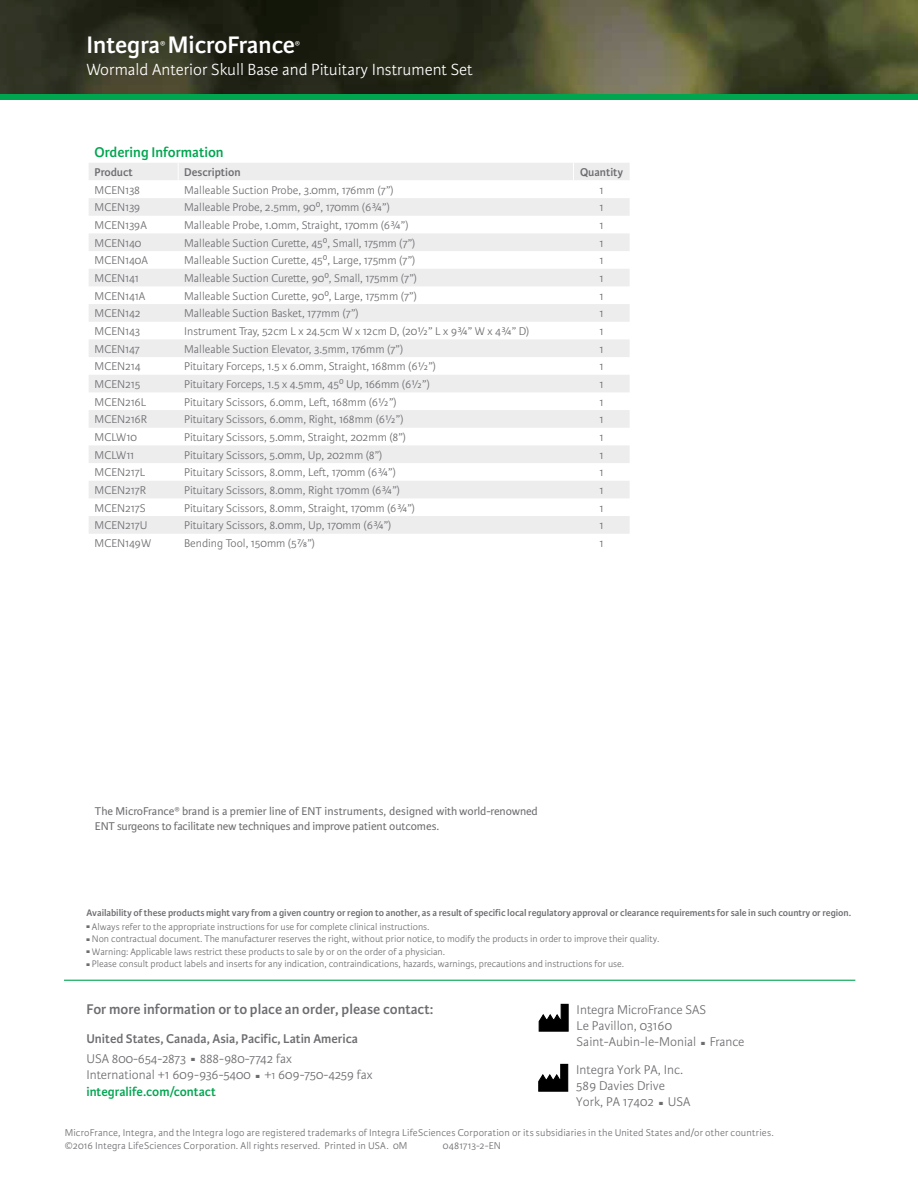
<style>
.page{position:relative;width:918px;height:1188px;background:#fff}
.page>*{position:absolute;margin:0;border:0;box-sizing:border-box;transform-origin:0 0}
.t1{font:600 25.5px "Karmina Sans";color:#fff}
.t2{font:300 17.25px "Karmina Sans";color:#fff}
.t3{font:600 15px "Karmina Sans";color:#6d6d71}
.t4{font:600 15px "Karmina Sans";color:#00a550}
.t5{font:300 13.5px/16.2px "Karmina Sans";color:#6d6d71}
.t6{font:600 13.5px "Karmina Sans";color:#6d6d71}
.t7{font:300 12px "Karmina Sans";color:#6d6d71}
.t8{font:12px/15px "Karmina Sans";letter-spacing:-.01em;color:#6d6d71}
.t9{font:600 12px "Karmina Sans";color:#6d6d71}
.t10{font:300 10.5px/12.6px "Karmina Sans";letter-spacing:.015em;color:#6d6d71}
.t11{font:300 10.2px "Karmina Sans";color:#6d6d71}
.t12{font:600 10.2px "Karmina Sans";letter-spacing:-.005em;color:#6d6d71}
.s1{font-size:12px}
.s2{font-size:11.7px}
.s3{font-weight:600;color:#00a550}
</style>
<div class="page">
<hr style="left:917px;top:0;width:1px;height:1188px;background:#52b847">
<img style="left:0;top:0;width:918px;height:94px">
<div style="left:0;top:94px;width:918px;height:6px;background:#00a550"></div>
<svg style="left:538px;top:1004px;width:31px;height:28px"></svg>
<hr style="left:64px;top:980px;width:791px;height:1px;background:#00a550">
<svg style="left:89px;top:198px;width:541px;height:336px;fill:#eeeeef"></svg>
<div style="left:89px;top:163px;width:541px;height:17px;background:#ededee"></div>
<svg style="left:538px;top:1064px;width:31px;height:28px"></svg>
<h1 class="t1" style="left:86px;top:30px;width:215px">Integra<span class="s1">®</span> MicroFrance<span class="s1">®</span></h1>
<h2 class="t2" style="left:86px;top:60px;width:388px">Wormald Anterior Skull Base and Pituitary Instrument Set</h2>
<p class="t4" style="left:95px;top:143px;width:131px">Ordering Information</p>
<p class="t9" style="left:95px;top:165px;width:40px">Product</p>
<p class="t9" style="left:184px;top:165px;width:58px">Description</p>
<p class="t9" style="left:580px;top:165px;width:44px">Quantity</p>
<p class="t7" style="left:95px;top:183px;width:47px">MCEN138</p>
<p class="t7" style="left:184px;top:183px;width:211px">Malleable Suction Probe, 3.0mm, 176mm (7”)</p>
<p class="t7" style="left:599px;top:183px;width:6px">1</p>
<p class="t7" style="left:95px;top:201px;width:47px">MCEN139</p>
<p class="t7" style="left:184px;top:201px;width:207px">Malleable Probe, 2.5mm, 90⁰, 170mm (6¾”)</p>
<p class="t7" style="left:599px;top:201px;width:6px">1</p>
<p class="t7" style="left:95px;top:219px;width:54px">MCEN139A</p>
<p class="t7" style="left:184px;top:219px;width:226px">Malleable Probe, 1.0mm, Straight, 170mm (6¾”)</p>
<p class="t7" style="left:599px;top:219px;width:6px">1</p>
<p class="t7" style="left:95px;top:236px;width:48px">MCEN140</p>
<p class="t7" style="left:184px;top:236px;width:233px">Malleable Suction Curette, 45⁰, Small, 175mm (7”)</p>
<p class="t7" style="left:599px;top:236px;width:6px">1</p>
<p class="t7" style="left:95px;top:254px;width:55px">MCEN140A</p>
<p class="t7" style="left:184px;top:254px;width:233px">Malleable Suction Curette, 45⁰, Large, 175mm (7”)</p>
<p class="t7" style="left:599px;top:254px;width:6px">1</p>
<p class="t7" style="left:95px;top:272px;width:46px">MCEN141</p>
<p class="t7" style="left:184px;top:272px;width:234px">Malleable Suction Curette, 90⁰, Small, 175mm (7”)</p>
<p class="t7" style="left:599px;top:272px;width:6px">1</p>
<p class="t7" style="left:95px;top:289px;width:52px">MCEN141A</p>
<p class="t7" style="left:184px;top:289px;width:234px">Malleable Suction Curette, 90⁰, Large, 175mm (7”)</p>
<p class="t7" style="left:599px;top:289px;width:6px">1</p>
<p class="t7" style="left:95px;top:307px;width:48px">MCEN142</p>
<p class="t7" style="left:184px;top:307px;width:176px">Malleable Suction Basket, 177mm (7”)</p>
<p class="t7" style="left:599px;top:307px;width:6px">1</p>
<p class="t7" style="left:95px;top:325px;width:47px">MCEN143</p>
<p class="t7" style="left:184px;top:325px;width:347px">Instrument Tray, 52cm L x 24.5cm W x 12cm D, (20½” L x 9¾” W x 4¾” D)</p>
<p class="t7" style="left:599px;top:325px;width:6px">1</p>
<p class="t7" style="left:95px;top:342px;width:47px">MCEN147</p>
<p class="t7" style="left:184px;top:342px;width:221px">Malleable Suction Elevator, 3.5mm, 176mm (7”)</p>
<p class="t7" style="left:599px;top:342px;width:6px">1</p>
<p class="t7" style="left:95px;top:360px;width:48px">MCEN214</p>
<p class="t7" style="left:184px;top:360px;width:253px">Pituitary Forceps, 1.5 x 6.0mm, Straight, 168mm (6½”)</p>
<p class="t7" style="left:599px;top:360px;width:6px">1</p>
<p class="t7" style="left:95px;top:378px;width:47px">MCEN215</p>
<p class="t7" style="left:184px;top:378px;width:247px">Pituitary Forceps, 1.5 x 4.5mm, 45⁰ Up, 166mm (6½”)</p>
<p class="t7" style="left:599px;top:378px;width:6px">1</p>
<p class="t7" style="left:95px;top:395px;width:53px">MCEN216L</p>
<p class="t7" style="left:184px;top:395px;width:214px">Pituitary Scissors, 6.0mm, Left, 168mm (6½”)</p>
<p class="t7" style="left:599px;top:395px;width:6px">1</p>
<p class="t7" style="left:95px;top:413px;width:54px">MCEN216R</p>
<p class="t7" style="left:184px;top:413px;width:221px">Pituitary Scissors, 6.0mm, Right, 168mm (6½”)</p>
<p class="t7" style="left:599px;top:413px;width:6px">1</p>
<p class="t7" style="left:95px;top:431px;width:44px">MCLW10</p>
<p class="t7" style="left:184px;top:431px;width:223px">Pituitary Scissors, 5.0mm, Straight, 202mm (8”)</p>
<p class="t7" style="left:599px;top:431px;width:6px">1</p>
<p class="t7" style="left:95px;top:448px;width:41px">MCLW11</p>
<p class="t7" style="left:184px;top:448px;width:200px">Pituitary Scissors, 5.0mm, Up, 202mm (8”)</p>
<p class="t7" style="left:599px;top:448px;width:6px">1</p>
<p class="t7" style="left:95px;top:466px;width:52px">MCEN217L</p>
<p class="t7" style="left:184px;top:466px;width:213px">Pituitary Scissors, 8.0mm, Left, 170mm (6¾”)</p>
<p class="t7" style="left:599px;top:466px;width:6px">1</p>
<p class="t7" style="left:95px;top:484px;width:53px">MCEN217R</p>
<p class="t7" style="left:184px;top:484px;width:217px">Pituitary Scissors, 8.0mm, Right 170mm (6¾”)</p>
<p class="t7" style="left:599px;top:484px;width:6px">1</p>
<p class="t7" style="left:95px;top:501px;width:53px">MCEN217S</p>
<p class="t7" style="left:184px;top:501px;width:232px">Pituitary Scissors, 8.0mm, Straight, 170mm (6¾”)</p>
<p class="t7" style="left:599px;top:501px;width:6px">1</p>
<p class="t7" style="left:95px;top:519px;width:55px">MCEN217U</p>
<p class="t7" style="left:184px;top:519px;width:209px">Pituitary Scissors, 8.0mm, Up, 170mm (6¾”)</p>
<p class="t7" style="left:599px;top:519px;width:6px">1</p>
<p class="t7" style="left:95px;top:537px;width:58px">MCEN149W</p>
<p class="t7" style="left:184px;top:537px;width:132px">Bending Tool, 150mm (5⅞”)</p>
<p class="t7" style="left:599px;top:537px;width:6px">1</p>
<p class="t8" style="left:95px;top:804px;width:444px">The MicroFrance® brand is a premier line of ENT instruments, designed with world-renowned<br>ENT surgeons to facilitate new techniques and improve patient outcomes.</p>
<p class="t12" style="left:86px;top:907px;width:766px">Availability of these products might vary from a given country or region to another, as a result of specific local regulatory approval or clearance requirements for sale in such country or region.</p>
<p class="t11" style="left:86px;top:921px;width:345px">■ Always refer to the appropriate instructions for use for complete clinical instructions.</p>
<p class="t11" style="left:86px;top:933px;width:575px">■ Non contractual document. The manufacturer reserves the right, without prior notice, to modify the products in order to improve their quality.</p>
<p class="t11" style="left:86px;top:946px;width:360px">■ Warning: Applicable laws restrict these products to sale by or on the order of a physician.</p>
<p class="t11" style="left:86px;top:959px;width:539px">■ Please consult product labels and inserts for any indication, contraindications, hazards, warnings, precautions and instructions for use.</p>
<p class="t3" style="left:86px;top:1000px;width:348px">For more information or to place an order, please contact:</p>
<p class="t5" style="left:577px;top:1002px;width:169px">Integra MicroFrance SAS<br>Le Pavillon, 03160<br>Saint-Aubin-le-Monial ■ France</p>
<p class="t6" style="left:86px;top:1031px;width:273px">United States, Canada, Asia, Pacific, Latin America</p>
<p class="t5" style="left:86px;top:1051px;width:288px">USA 800-654-2873 ■ 888-980-7742 fax<br>International +1 609-936-5400 ■ +<span class="s2">1</span> 609-750-4259 fax <span class="s3">integralife.com/contact</span></p>
<p class="t5" style="left:576px;top:1062px;width:116px">Integra York PA, Inc.<br>589 Davies Drive<br>York, PA 17402 ■ USA</p>
<p class="t10" style="left:65px;top:1127px;width:710px">MicroFrance, Integra, and the Integra logo are registered trademarks of Integra LifeSciences Corporation or its subsidiaries in the United States and/or other countries. ©2016 Integra LifeSciences Corporation. All rights reserved. Printed in USA. 0M</p>
<p class="t10" style="left:443px;top:1140px;width:60px">0481713-2-EN</p>
</div>
